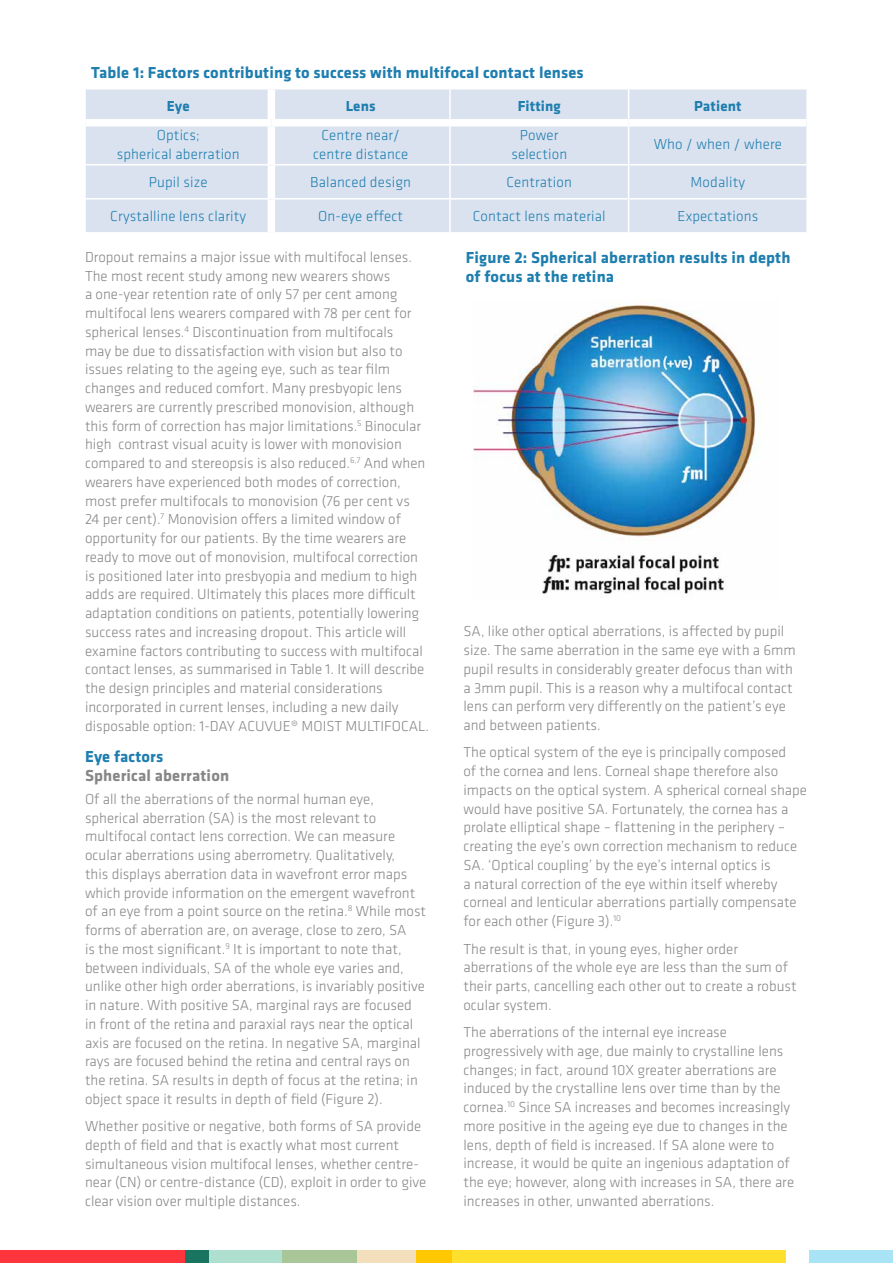
<style>
.page{position:relative;width:893px;height:1263px;background:#fff}
.page>*{position:absolute;margin:0;border:0;box-sizing:border-box;transform-origin:0 0}
.t1{font:700 16.5px/18.8px "Klavika";letter-spacing:.01em;color:#1e7eaf}
.t2{font:700 16.5px "Klavika";letter-spacing:.01em;color:#878688}
.t3{font:300 15px/18.8px "Klavika";color:#878688}
.t4{font:300 15px/18.8px "Klavika";letter-spacing:.01em;color:#1e7eaf;text-align:center}
.t5{font:700 15px "Klavika";letter-spacing:.01em;color:#1e7eaf}
</style>
<div class="page">
<div style="left:809px;top:1250px;width:84px;height:13px;background:#a8e4f6"></div>
<div style="left:197px;top:1250px;width:99px;height:13px;background:#afdfcf"></div>
<div style="left:183px;top:1250px;width:26px;height:13px;background:#197460"></div>
<div style="left:0;top:1250px;width:184px;height:13px;background:#ff353e"></div>
<div style="left:282px;top:1250px;width:82px;height:13px;background:#a9c698"></div>
<div style="left:357px;top:1250px;width:67px;height:13px;background:#f3dfbc"></div>
<div style="left:417px;top:1250px;width:48px;height:13px;background:#ffc800"></div>
<div style="left:452px;top:1250px;width:333px;height:13px;background:#ffe12d"></div>
<img style="left:473px;top:305px;width:287px;height:292px">
<div style="left:86px;top:90px;width:720px;height:142px;background:#dae2f0"></div>
<hr style="left:449px;top:90px;width:2px;height:29px;background:#fff">
<svg style="left:628px;top:90px;width:1px;height:29px"></svg>
<div style="left:271px;top:119px;width:179px;height:8px;background:#fff"></div>
<div style="left:450px;top:119px;width:179px;height:8px;background:#fff"></div>
<div style="left:629px;top:119px;width:177px;height:8px;background:#fff"></div>
<hr style="left:449px;top:127px;width:2px;height:37px;background:#fff">
<hr style="left:628px;top:127px;width:1px;height:37px;background:#fff">
<hr style="left:271px;top:164px;width:179px;height:2px;background:#fff">
<hr style="left:450px;top:164px;width:179px;height:2px;background:#fff">
<hr style="left:449px;top:166px;width:2px;height:32px;background:#fff">
<hr style="left:629px;top:164px;width:179px;height:2px;background:#fff">
<hr style="left:628px;top:166px;width:1px;height:32px;background:#fff">
<hr style="left:271px;top:198px;width:179px;height:2px;background:#fff">
<hr style="left:450px;top:198px;width:179px;height:2px;background:#fff">
<hr style="left:449px;top:200px;width:2px;height:32px;background:#fff">
<hr style="left:629px;top:198px;width:179px;height:2px;background:#fff">
<hr style="left:628px;top:200px;width:1px;height:32px;background:#fff">
<hr style="left:84px;top:164px;width:187px;height:2px;background:#fff">
<hr style="left:84px;top:198px;width:187px;height:2px;background:#fff">
<div style="left:268px;top:90px;width:7px;height:29px;background:#fff"></div>
<div style="left:86px;top:119px;width:185px;height:8px;background:#fff"></div>
<div style="left:268px;top:127px;width:7px;height:37px;background:#fff"></div>
<div style="left:268px;top:166px;width:7px;height:32px;background:#fff"></div>
<div style="left:268px;top:200px;width:7px;height:32px;background:#fff"></div>
<p class="t1" style="left:91px;top:63px;width:494px">Table 1: Factors contributing to success with multifocal contact lenses</p>
<p class="t5" style="left:167px;top:98px;width:24px">Eye</p>
<p class="t5" style="left:346px;top:98px;width:32px">Lens</p>
<p class="t5" style="left:518px;top:98px;width:45px">Fitting</p>
<p class="t5" style="left:694px;top:98px;width:49px">Patient</p>
<p class="t4" style="left:117px;top:126px;width:125px">Optics;<br>spherical aberration</p>
<p class="t4" style="left:313px;top:126px;width:97px">Centre near/ centre distance</p>
<p class="t4" style="left:511px;top:126px;width:57px">Power selection</p>
<p class="t4" style="left:654px;top:135px;width:130px">Who / when / where</p>
<p class="t4" style="left:149px;top:173px;width:60px">Pupil size</p>
<p class="t4" style="left:310px;top:173px;width:102px">Balanced design</p>
<p class="t4" style="left:507px;top:173px;width:67px">Centration</p>
<p class="t4" style="left:691px;top:173px;width:56px">Modality</p>
<p class="t4" style="left:110px;top:207px;width:138px">Crystalline lens clarity</p>
<p class="t4" style="left:318px;top:207px;width:86px">On-eye effect</p>
<p class="t4" style="left:473px;top:207px;width:134px">Contact lens material</p>
<p class="t4" style="left:677px;top:207px;width:82px">Expectations</p>
<p class="t3" style="left:85px;top:248px;width:346px">Dropout remains a major issue with multifocal lenses.<br>The most recent study among new wearers shows<br>a one-year retention rate of only 57 per cent among multifocal lens wearers compared with 78 per cent for spherical lenses.<sup>4</sup> Discontinuation from multifocals<br>may be due to dissatisfaction with vision but also to issues relating to the ageing eye, such as tear film changes and reduced comfort. Many presbyopic lens wearers are currently prescribed monovision, although this form of correction has major limitations.<sup>5</sup> Binocular high contrast visual acuity is lower with monovision compared to and stereopsis is also reduced.<sup>6,7</sup> And when wearers have experienced both modes of correction, most prefer multifocals to monovision (76 per cent vs<br>24 per cent).<sup>7</sup> Monovision offers a limited window of opportunity for our patients. By the time wearers are ready to move out of monovision, multifocal correction is positioned later into presbyopia and medium to high adds are required. Ultimately this places more difficult adaptation conditions on patients, potentially lowering success rates and increasing dropout. This article will examine factors contributing to success with multifocal contact lenses, as summarised in Table 1. It will describe the design principles and material considerations incorporated in current lenses, including a new daily disposable option: 1-DAY ACUVUE® MOIST MULTIFOCAL.</p>
<p class="t1" style="left:85px;top:748px;width:80px">Eye factors</p>
<p class="t2" style="left:85px;top:766px;width:146px">Spherical aberration</p>
<p class="t3" style="left:85px;top:790px;width:343px">Of all the aberrations of the normal human eye, spherical aberration (SA) is the most relevant to multifocal contact lens correction. We can measure ocular aberrations using aberrometry. Qualitatively,<br>this displays aberration data in wavefront error maps which provide information on the emergent wavefront of an eye from a point source on the retina.<sup>8</sup> While most forms of aberration are, on average, close to zero, SA<br>is the most significant.<sup>9</sup> It is important to note that, between individuals, SA of the whole eye varies and, unlike other high order aberrations, is invariably positive in nature. With positive SA, marginal rays are focused in front of the retina and paraxial rays near the optical axis are focused on the retina. In negative SA, marginal rays are focused behind the retina and central rays on the retina. SA results in depth of focus at the retina; in object space it results in depth of field (Figure 2).</p>
<p class="t3" style="left:85px;top:1117px;width:343px">Whether positive or negative, both forms of SA provide depth of field and that is exactly what most current simultaneous vision multifocal lenses, whether centre&shy;near (CN) or centre-distance (CD), exploit in order to give clear vision over multiple distances.</p>
<p class="t1" style="left:466px;top:248px;width:326px">Figure 2: Spherical aberration results in depth of focus at the retina</p>
<p class="t3" style="left:463px;top:622px;width:334px">SA, like other optical aberrations, is affected by pupil size. The same aberration in the same eye with a 6mm pupil results in considerably greater defocus than with a 3mm pupil. This is a reason why a multifocal contact lens can perform very differently on the patient’s eye and between patients.</p>
<p class="t3" style="left:463px;top:743px;width:345px">The optical system of the eye is principally composed<br>of the cornea and lens. Corneal shape therefore also impacts on the optical system. A spherical corneal shape would have positive SA. Fortunately, the cornea has a prolate elliptical shape – flattening in the periphery – creating the eye’s own correction mechanism to reduce SA. ‘Optical coupling’ by the eye’s internal optics is<br>a natural correction of the eye within itself whereby corneal and lenticular aberrations partially compensate for each other (Figure 3).<sup>10</sup></p>
<p class="t3" style="left:463px;top:939px;width:335px">The result is that, in young eyes, higher order aberrations of the whole eye are less than the sum of their parts, cancelling each other out to create a robust ocular system.</p>
<p class="t3" style="left:463px;top:1023px;width:332px">The aberrations of the internal eye increase progressively with age, due mainly to crystalline lens changes; in fact, around 10X greater aberrations are induced by the crystalline lens over time than by the cornea.<sup>10</sup> Since SA increases and becomes increasingly more positive in the ageing eye due to changes in the lens, depth of field is increased. If SA alone were to increase, it would be quite an ingenious adaptation of the eye; however, along with increases in SA, there are increases in other, unwanted aberrations.</p>
</div>
